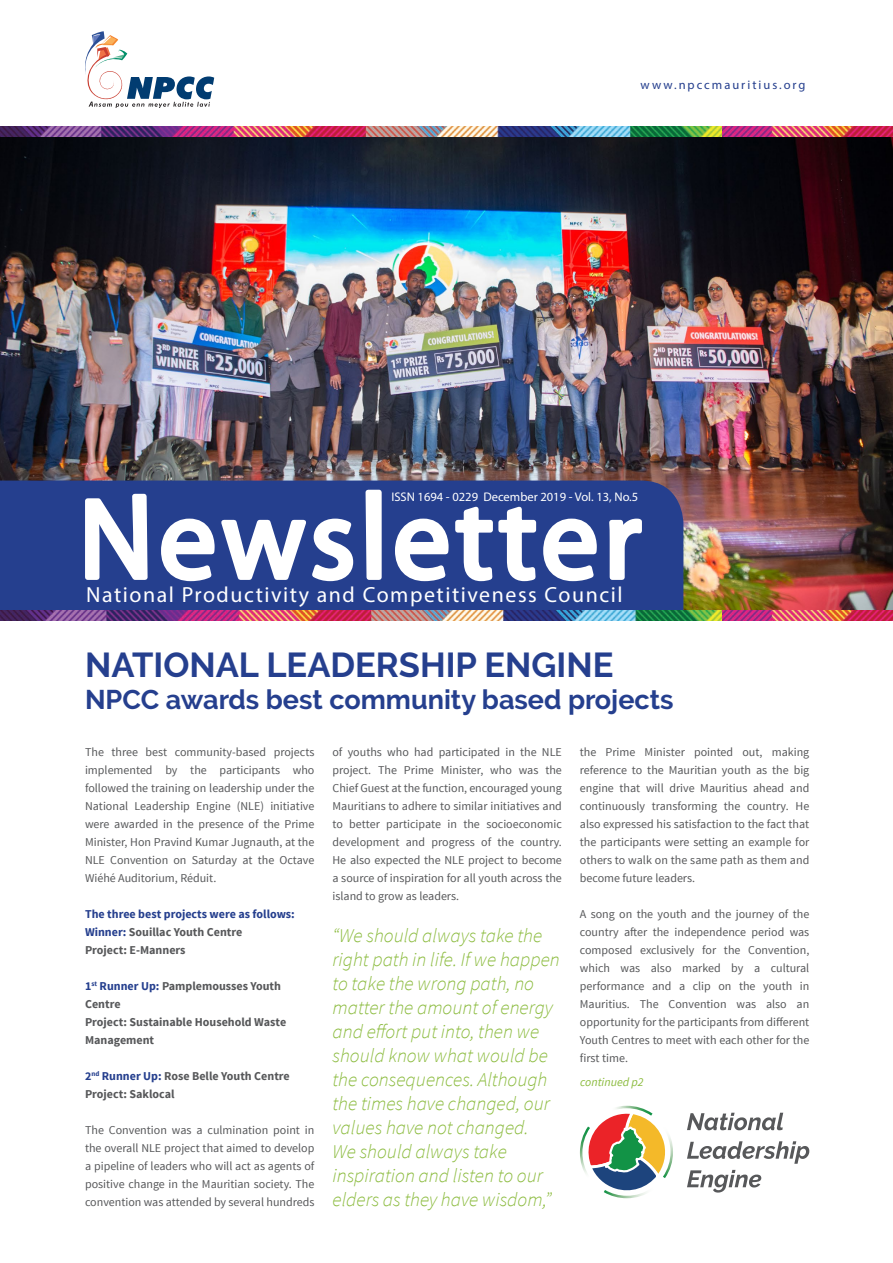
<style>
.page{position:relative;width:893px;height:1263px;background:#fff}
.page>*{position:absolute;margin:0;border:0;box-sizing:border-box;transform-origin:0 0}
.t1{font:700 34.5px "Raleway";color:#253f8e}
.t2{font:700 27px "Raleway";color:#253f8e}
.t3{font:21.9px "Myriad Pro";letter-spacing:.07em;color:#fff}
.Body_copy{font:italic 300 19.5px/24px "Source Sans Pro";color:#8bbb3e}
.t4{font:12.45px "Myriad Pro";color:#fff}
.t5{font:12.45px "Myriad Pro";letter-spacing:.16em;color:#253f8e}
.Body_copy-2{font:12px/18px "Source Sans Pro";color:#57585a;text-align:justify}
.Body_copy-3{font:700 12px/18px "Source Sans Pro";color:#57585a}
.Body_copy-4{font:700 12px "Source Sans Pro";color:#253f8e}
.Body_Text_Left{font:italic 12px "Source Sans Pro";color:#8bbb3e}
.s1{color:#253f8e}
</style>
<div class="page">
<img style="left:0;top:126px;width:893px;height:484px">
<div style="left:0;top:480px;width:683px;height:130px;background:#253f8e"></div>
<svg style="left:82px;top:487px;width:562px;height:97px"></svg>
<svg style="left:85px;top:31px;width:129px;height:77px"></svg>
<img style="left:0;top:610px;width:893px;height:10px">
<svg style="left:687px;top:1113px;width:96px;height:17px"></svg>
<svg style="left:687px;top:1141px;width:122px;height:23px"></svg>
<svg style="left:687px;top:1170px;width:74px;height:22px"></svg>
<svg style="left:580px;top:1106px;width:93px;height:92px"></svg>
<p class="t5" style="left:641px;top:77px;width:166px">www.npccmauritius.org</p>
<p class="t4" style="left:391px;top:489px;width:248px">ISSN 1694 - 0229 December 2019 - Vol. 13, No.5</p>
<p class="t3" style="left:86px;top:581px;width:538px">National Productivity and Competitiveness Council</p>
<p class="t1" style="left:85px;top:645px;width:530px">NATIONAL LEADERSHIP ENGINE</p>
<p class="t2" style="left:85px;top:684px;width:590px">NPCC awards best community based projects</p>
<p class="Body_copy-2" style="left:85px;top:743px;width:231px">The three best community-based projects implemented by the participants who followed the training on leadership under the National Leadership Engine (NLE) initiative were awarded in the presence of the Prime Minister, Hon Pravind Kumar Jugnauth, at the NLE Convention on Saturday at the Octave Wiéhé Auditorium, Réduit.</p>
<p class="Body_copy-4" style="left:85px;top:906px;width:211px">The three best projects were as follows:</p>
<p class="Body_copy-3" style="left:85px;top:923px;width:159px"><span class="s1">Winner:</span> Souillac Youth Centre</p>
<p class="Body_copy-3" style="left:85px;top:941px;width:102px">Project: E-Manners</p>
<p class="Body_copy-3" style="left:85px;top:977px;width:198px"><span class="s1">1</span><sup>st</sup> <span class="s1">Runner Up:</span> Pamplemousses Youth<br>Centre</p>
<p class="Body_copy-3" style="left:85px;top:1013px;width:203px">Project: Sustainable Household Waste<br>Management</p>
<p class="Body_copy-3" style="left:85px;top:1067px;width:206px"><span class="s1">2</span><sup>nd</sup> <span class="s1">Runner Up:</span> Rose Belle Youth Centre</p>
<p class="Body_copy-3" style="left:85px;top:1085px;width:91px">Project: Saklocal</p>
<p class="Body_copy-2" style="left:85px;top:1121px;width:231px">The Convention was a culmination point in the overall NLE project that aimed to develop a pipeline of leaders who will act as agents of positive change in the Mauritian society. The convention was attended by several hundreds</p>
<p class="Body_copy-2" style="left:332px;top:743px;width:231px">of youths who had participated in the NLE project. The Prime Minister, who was the Chief Guest at the function, encouraged young Mauritians to adhere to similar initiatives and to better participate in the socioeconomic development and progress of the country.<br>He also expected the NLE project to become a source of inspiration for all youth across the island to grow as leaders.</p>
<p class="Body_copy" style="left:332px;top:924px;width:229px">“We should always take the right path in life. If we happen to take the wrong path, no matter the amount of energy and effort put into, then we should know what would be the consequences. Although the times have changed, our values have not changed.<br>We should always take inspiration and listen to our elders as they have wisdom,”</p>
<p class="Body_copy-2" style="left:580px;top:743px;width:231px">the Prime Minister pointed out, making reference to the Mauritian youth as the big engine that will drive Mauritius ahead and continuously transforming the country. He also expressed his satisfaction to the fact that the participants were setting an example for others to walk on the same path as them and become future leaders.</p>
<p class="Body_copy-2" style="left:580px;top:905px;width:231px">A song on the youth and the journey of the country after the independence period was composed exclusively for the Convention, which was also marked by a cultural performance and a clip on the youth in Mauritius. The Convention was also an opportunity for the participants from different Youth Centres to meet with each other for the first time.</p>
<p class="Body_Text_Left" style="left:580px;top:1074px;width:65px">continued p2</p>
</div>
